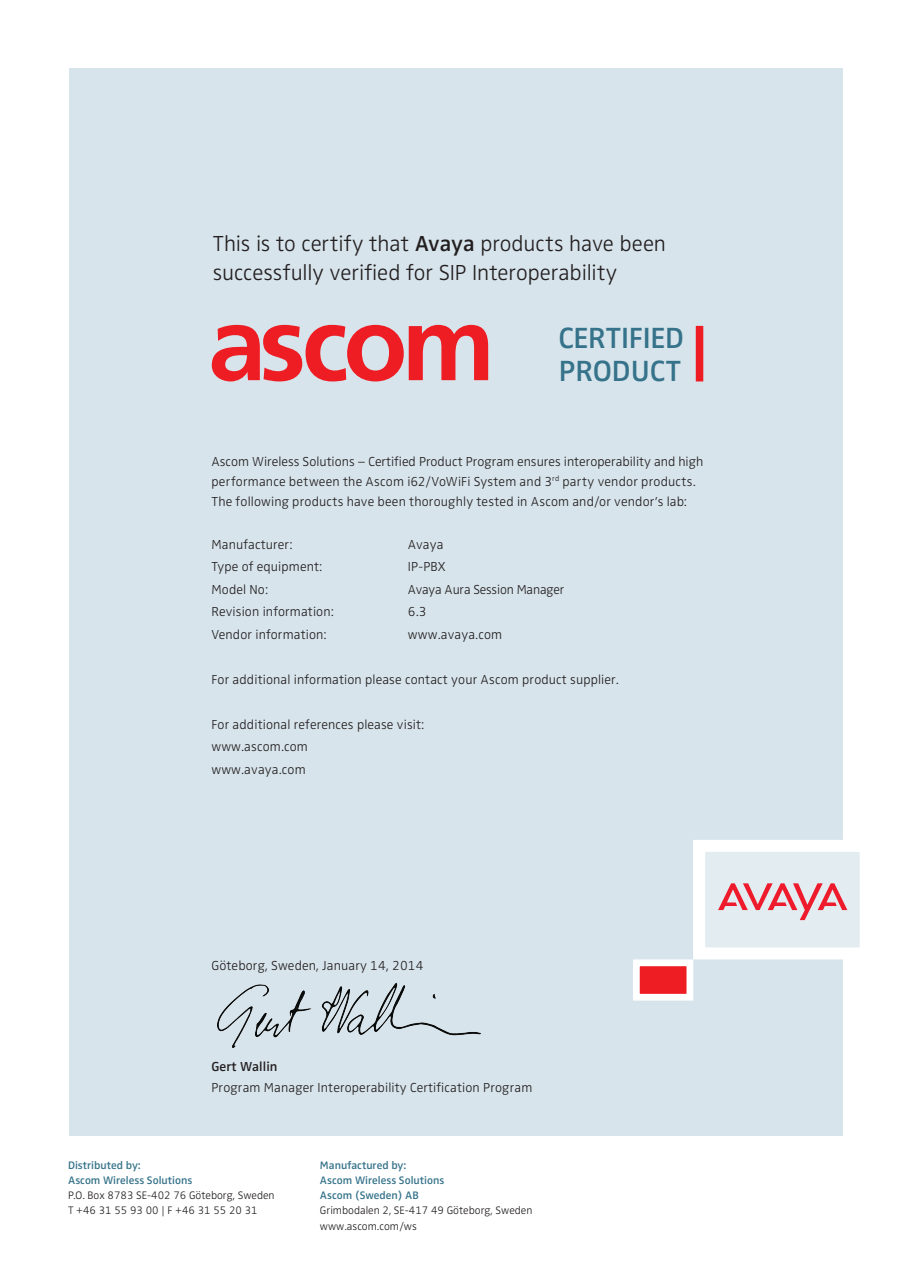
<style>
.page{position:relative;width:910px;height:1280px;background:#fff}
.page>*{position:absolute;margin:0;border:0;box-sizing:border-box;transform-origin:0 0}
.t1{font:600 30.15px/33.5px "Ascom Zwo";color:#36738a}
.t2{font:300 22.5px/28.5px "Ascom Zwo";color:#231f20}
.t3{font:300 13.5px/20.2px "Ascom Zwo";letter-spacing:.01em;color:#231f20}
.t4{font:300 13.5px "Ascom Zwo";letter-spacing:-.01em;color:#231f20}
.t5{font:600 13.5px "Ascom Zwo";letter-spacing:.01em;color:#231f20}
.t6{font:300 11.25px/15.1px "Ascom Zwo";color:#231f20}
.t7{font:600 11.25px/15.1px "Ascom Zwo";color:#36738a}
.s1{font-weight:600}
</style>
<div class="page">
<div style="left:69px;top:68px;width:774px;height:1067px;background:#d7e4eb"></div>
<div style="left:696px;top:326px;width:7px;height:55px;background:#ee1d23"></div>
<div style="left:633px;top:959px;width:60px;height:41px;background:#ee1d23;border:7px solid #fff"></div>
<svg style="left:212px;top:325px;width:276px;height:56px"></svg>
<svg style="left:687px;top:840px;width:173px;height:125px"></svg>
<img style="left:218px;top:984px;width:262px;height:63px">
<h2 class="t2" style="left:213px;top:230px;width:455px">This is to certify that <span class="s1">Avaya</span> products have been successfully verified for SIP Interoperability</h2>
<h1 class="t1" style="left:559px;top:321px;width:127px">CERTIFIED<br>PRODUCT</h1>
<p class="t3" style="left:211px;top:451px;width:493px">Ascom Wireless Solutions – Certified Product Program ensures interoperability and high performance between the Ascom i62/VoWiFi System and 3<sup>rd</sup> party vendor products.<br>The following products have been thoroughly tested in Ascom and/or vendor’s lab:</p>
<p class="t3" style="left:211px;top:534px;width:82px">Manufacturer:</p>
<p class="t3" style="left:408px;top:534px;width:37px">Avaya</p>
<p class="t3" style="left:211px;top:557px;width:112px">Type of equipment:</p>
<p class="t3" style="left:408px;top:557px;width:39px">IP-PBX</p>
<p class="t3" style="left:211px;top:579px;width:58px">Model No:</p>
<p class="t4" style="left:408px;top:581px;width:158px">Avaya Aura Session Manager</p>
<p class="t3" style="left:211px;top:601px;width:124px">Revision information:</p>
<p class="t3" style="left:408px;top:601px;width:20px">6.3</p>
<p class="t3" style="left:211px;top:624px;width:117px">Vendor information:</p>
<p class="t3" style="left:408px;top:624px;width:96px">www.avaya.com</p>
<p class="t3" style="left:211px;top:669px;width:409px">For additional information please contact your Ascom product supplier.</p>
<p class="t3" style="left:211px;top:713px;width:214px;line-height:22.5px">For additional references please visit: www.ascom.com<br>www.avaya.com</p>
<p class="t3" style="left:211px;top:956px;width:214px">Göteborg, Sweden, January 14, 2014</p>
<p class="t5" style="left:211px;top:1059px;width:68px">Gert Wallin</p>
<p class="t3" style="left:211px;top:1077px;width:322px">Program Manager Interoperability Certification Program</p>
<p class="t7" style="left:68px;top:1157px;width:126px">Distributed by:<br>Ascom Wireless Solutions</p>
<p class="t6" style="left:68px;top:1188px;width:208px">P.O. Box 8783 SE-402 76 Göteborg, Sweden<br>T +46 31 55 93 00 | F +46 31 55 20 31</p>
<p class="t7" style="left:320px;top:1158px;width:126px">Manufactured by:<br>Ascom Wireless Solutions<br>Ascom (Sweden) AB</p>
<p class="t6" style="left:320px;top:1203px;width:214px">Grimbodalen 2, SE-417 49 Göteborg, Sweden www.ascom.com/ws</p>
</div>
